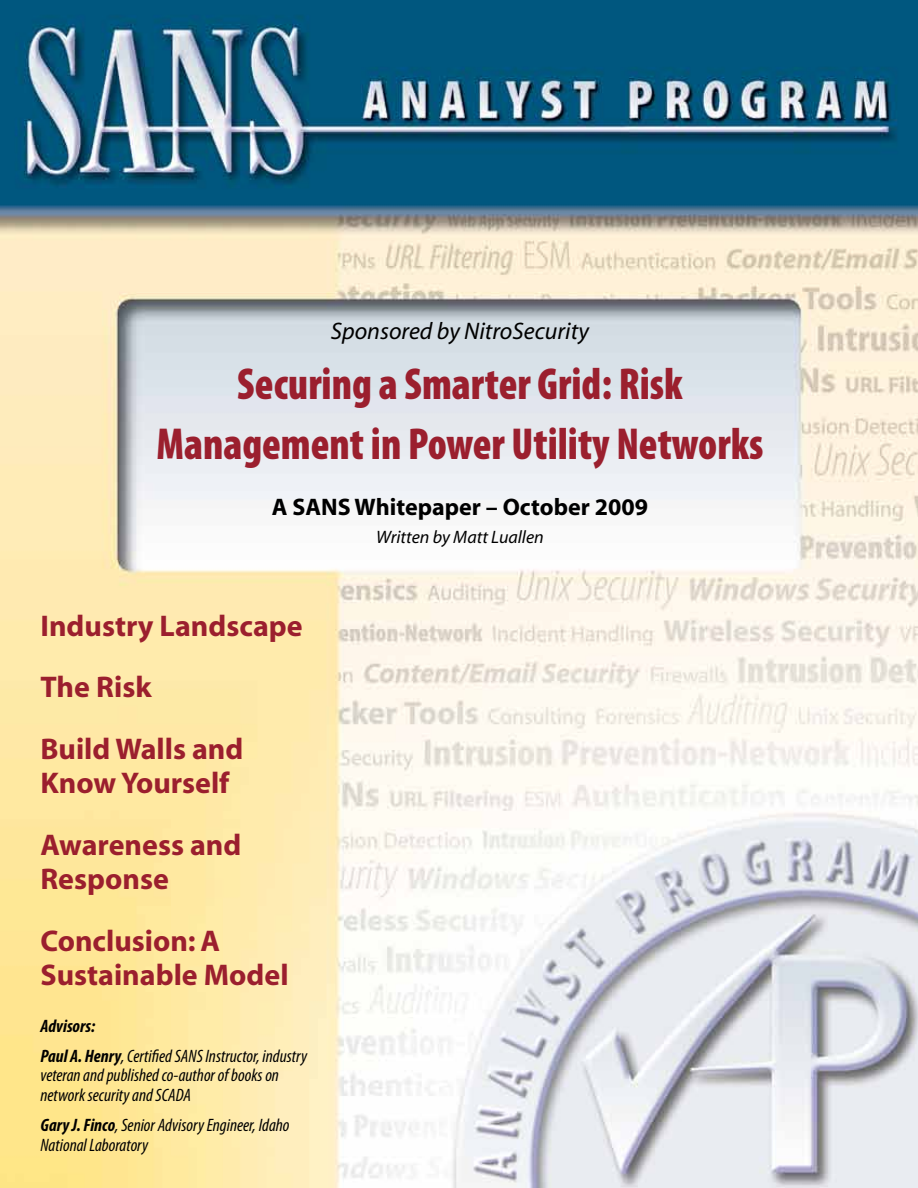
<style>
.page{position:relative;width:918px;height:1188px;background:#fff}
.page>*{position:absolute;margin:0;border:0;box-sizing:border-box;transform-origin:0 0}
.t1{font:900 condensed 45px/60px "Myriad Pro";color:#9b1f2e;text-align:center;scale:.94 1}
.t2{font:700 30px/61.5px "Myriad";color:#9b1f2e}
.t3{font:700 24px "Myriad";color:#000}
.t4{font:italic 24px "Myriad";color:#000}
.t5{font:italic condensed 18px/19.5px "Myriad Pro";color:#000}
.t6{font:italic 18px "Myriad";color:#000}
.s1{font-weight:700}
</style>
<div class="page">
<img style="left:0;top:0;width:918px;height:1188px">
<h3 class="t4" style="left:331px;top:319px;width:260px">Sponsored by NitroSecurity</h3>
<h1 class="t1" style="left:156px;top:353px;width:647px">Securing a Smarter Grid: Risk<br>Management in Power Utility Networks</h1>
<h3 class="t3" style="left:272px;top:494px;width:378px">A SANS Whitepaper – October 2009</h3>
<p class="t6" style="left:376px;top:528px;width:169px">Written by Matt Luallen</p>
<h2 class="t2" style="left:40px;top:596px;width:264px">Industry Landscape<br>The Risk<br>Build Walls and</h2>
<h2 class="t2" style="left:40px;top:753px;width:202px">Know Yourself<br>Awareness and</h2>
<h2 class="t2" style="left:40px;top:849px;width:181px">Response<br>Conclusion: A</h2>
<h2 class="t2" style="left:40px;top:945px;width:250px">Sustainable Model</h2>
<p class="t5" style="left:40px;top:1010px;width:268px;line-height:30.3px"><span class="s1">Advisors:<br>Paul A. Henry</span>, Certified SANS Instructor, industry</p>
<p class="t5" style="left:40px;top:1065px;width:240px">veteran and published co-author of books on network security and SCADA</p>
<p class="t5" style="left:40px;top:1115px;width:251px"><span class="s1">Gary J. Finco</span>, Senior Advisory Engineer, Idaho<br>National Laboratory</p>
</div>
